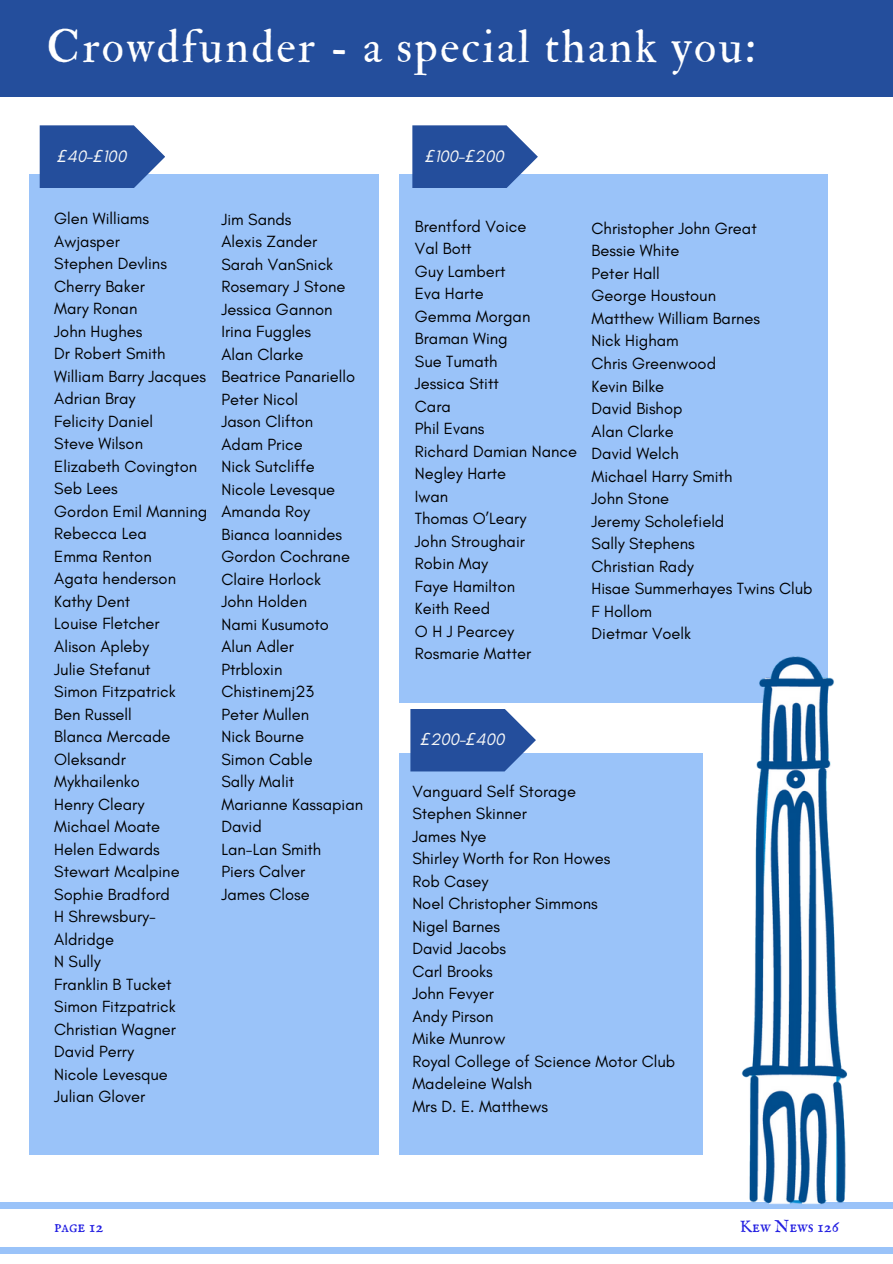
<style>
.page{position:relative;width:893px;height:1264px;background:#fff}
.page>*{position:absolute;margin:0;border:0;box-sizing:border-box;transform-origin:0 0}
.t1{font:46.05px "IM FELL Double Pica Roman";letter-spacing:.05em;color:#fff}
.t2{font:17.1px "IM FELL English SC";color:#231fe1}
.t3{font:italic 16.8px "Glacial Indifference";color:#f6f7f7}
.t4{font:16.5px/22.5px "Glacial Indifference";color:#000}
.s1{font-family:"Noto Sans"}
</style>
<div class="page">
<div style="left:0;top:1202px;width:892px;height:6px;background:#9ac3f9"></div>
<div style="left:0;top:1247px;width:892px;height:6px;background:#9ac3f9"></div>
<div style="left:0;top:0;width:892px;height:97px;background:#244e9c"></div>
<div style="left:399px;top:753px;width:303px;height:401px;background:#9ac3f9"></div>
<div style="left:577px;top:174px;width:250px;height:528px;background:#9ac3f9"></div>
<div style="left:399px;top:174px;width:192px;height:529px;background:#9ac3f9"></div>
<div style="left:29px;top:174px;width:350px;height:980px;background:#9ac3f9"></div>
<svg style="left:40px;top:125px;width:125px;height:63px;background:#3b62a8"></svg>
<svg style="left:412px;top:125px;width:126px;height:63px;background:#3c62a8"></svg>
<svg style="left:410px;top:709px;width:126px;height:62px;background:#3a61a8"></svg>
<img style="left:740px;top:645px;width:129px;height:564px">
<p class="t1" style="left:46px;top:18px;width:711px">Crowdfunder - a special thank you:</p>
<p class="t3" style="left:58px;top:146px;width:70px"><span class="s1">£</span>40-<span class="s1">£</span>100</p>
<p class="t3" style="left:425px;top:146px;width:80px"><span class="s1">£</span>100-<span class="s1">£</span>200</p>
<p class="t4" style="left:54px;top:207px;width:96px">Glen Williams</p>
<h1 class="t4" style="left:54px;top:230px;width:67px">Awjasper</h1>
<p class="t4" style="left:54px;top:252px;width:114px">Stephen Devlins</p>
<p class="t4" style="left:54px;top:275px;width:92px">Cherry Baker</p>
<p class="t4" style="left:54px;top:297px;width:85px">Mary Ronan</p>
<p class="t4" style="left:54px;top:320px;width:90px">John Hughes</p>
<p class="t4" style="left:54px;top:342px;width:113px">Dr Robert Smith</p>
<p class="t4" style="left:54px;top:365px;width:153px">William Barry Jacques</p>
<p class="t4" style="left:54px;top:387px;width:83px">Adrian Bray</p>
<p class="t4" style="left:54px;top:410px;width:100px">Felicity Daniel</p>
<p class="t4" style="left:54px;top:432px;width:90px">Steve Wilson</p>
<p class="t4" style="left:54px;top:455px;width:144px">Elizabeth Covington</p>
<p class="t4" style="left:54px;top:477px;width:65px">Seb Lees</p>
<p class="t4" style="left:54px;top:500px;width:154px">Gordon Emil Manning</p>
<p class="t4" style="left:54px;top:522px;width:94px">Rebecca Lea</p>
<p class="t4" style="left:54px;top:545px;width:99px">Emma Renton</p>
<p class="t4" style="left:54px;top:567px;width:123px">Agata henderson</p>
<p class="t4" style="left:54px;top:590px;width:78px">Kathy Dent</p>
<p class="t4" style="left:54px;top:612px;width:107px">Louise Fletcher</p>
<p class="t4" style="left:54px;top:635px;width:96px">Alison Apleby</p>
<p class="t4" style="left:54px;top:657px;width:98px">Julie Stefanut</p>
<p class="t4" style="left:54px;top:680px;width:123px">Simon Fitzpatrick</p>
<p class="t4" style="left:54px;top:702px;width:79px">Ben Russell</p>
<p class="t4" style="left:54px;top:725px;width:118px">Blanca Mercade</p>
<p class="t4" style="left:54px;top:747px;width:87px">Oleksandr<br>Mykhailenko</p>
<p class="t4" style="left:54px;top:792px;width:92px">Henry Cleary</p>
<p class="t4" style="left:54px;top:815px;width:107px">Michael Moate</p>
<p class="t4" style="left:54px;top:837px;width:107px">Helen Edwards</p>
<p class="t4" style="left:54px;top:860px;width:127px">Stewart Mcalpine</p>
<p class="t4" style="left:54px;top:882px;width:117px">Sophie Bradford</p>
<p class="t4" style="left:54px;top:905px;width:103px">H Shrewsbury-<br>Aldridge</p>
<p class="t4" style="left:54px;top:950px;width:48px">N Sully</p>
<p class="t4" style="left:54px;top:972px;width:119px">Franklin B Tucket</p>
<p class="t4" style="left:54px;top:995px;width:123px">Simon Fitzpatrick</p>
<p class="t4" style="left:54px;top:1017px;width:123px">Christian Wagner</p>
<p class="t4" style="left:54px;top:1040px;width:81px">David Perry</p>
<p class="t4" style="left:54px;top:1062px;width:115px">Nicole Levesque</p>
<p class="t4" style="left:54px;top:1085px;width:92px">Julian Glover</p>
<p class="t4" style="left:221px;top:208px;width:72px">Jim Sands</p>
<p class="t4" style="left:221px;top:230px;width:97px">Alexis Zander</p>
<p class="t4" style="left:221px;top:253px;width:113px">Sarah VanSnick</p>
<p class="t4" style="left:221px;top:275px;width:126px">Rosemary J Stone</p>
<p class="t4" style="left:221px;top:298px;width:113px">Jessica Gannon</p>
<p class="t4" style="left:221px;top:320px;width:91px">Irina Fuggles</p>
<p class="t4" style="left:221px;top:343px;width:84px">Alan Clarke</p>
<p class="t4" style="left:221px;top:365px;width:135px">Beatrice Panariello</p>
<p class="t4" style="left:221px;top:388px;width:78px">Peter Nicol</p>
<p class="t4" style="left:221px;top:410px;width:93px">Jason Clifton</p>
<p class="t4" style="left:221px;top:433px;width:83px">Adam Price</p>
<p class="t4" style="left:221px;top:455px;width:95px">Nick Sutcliffe</p>
<p class="t4" style="left:221px;top:478px;width:115px">Nicole Levesque</p>
<p class="t4" style="left:221px;top:500px;width:90px">Amanda Roy</p>
<p class="t4" style="left:221px;top:523px;width:122px">Bianca Ioannides</p>
<p class="t4" style="left:221px;top:545px;width:130px">Gordon Cochrane</p>
<p class="t4" style="left:221px;top:568px;width:101px">Claire Horlock</p>
<p class="t4" style="left:221px;top:590px;width:87px">John Holden</p>
<p class="t4" style="left:221px;top:613px;width:109px">Nami Kusumoto</p>
<p class="t4" style="left:221px;top:635px;width:74px">Alun Adler</p>
<p class="t4" style="left:221px;top:658px;width:62px">Ptrbloxin</p>
<p class="t4" style="left:221px;top:680px;width:94px">Chistinemj23</p>
<p class="t4" style="left:221px;top:703px;width:89px">Peter Mullen</p>
<p class="t4" style="left:221px;top:725px;width:84px">Nick Bourne</p>
<p class="t4" style="left:221px;top:748px;width:93px">Simon Cable</p>
<p class="t4" style="left:221px;top:770px;width:74px">Sally Malit</p>
<p class="t4" style="left:221px;top:793px;width:143px">Marianne Kassapian</p>
<p class="t4" style="left:221px;top:815px;width:42px">David</p>
<p class="t4" style="left:221px;top:838px;width:101px">Lan-Lan Smith</p>
<p class="t4" style="left:221px;top:860px;width:85px">Piers Calver</p>
<p class="t4" style="left:221px;top:883px;width:90px">James Close</p>
<p class="t4" style="left:415px;top:214px;width:113px">Brentford Voice</p>
<p class="t4" style="left:415px;top:237px;width:58px">Val Bott</p>
<p class="t4" style="left:415px;top:259px;width:92px">Guy Lambert</p>
<p class="t4" style="left:415px;top:282px;width:70px">Eva Harte</p>
<p class="t4" style="left:415px;top:304px;width:117px">Gemma Morgan</p>
<p class="t4" style="left:415px;top:327px;width:94px">Braman Wing</p>
<p class="t4" style="left:415px;top:349px;width:84px">Sue Tumath</p>
<p class="t4" style="left:415px;top:372px;width:85px">Jessica Stitt</p>
<p class="t4" style="left:415px;top:394px;width:37px">Cara</p>
<p class="t4" style="left:415px;top:417px;width:71px">Phil Evans</p>
<p class="t4" style="left:415px;top:439px;width:164px">Richard Damian Nance</p>
<p class="t4" style="left:415px;top:462px;width:93px">Negley Harte</p>
<p class="t4" style="left:415px;top:484px;width:35px">Iwan</p>
<p class="t4" style="left:415px;top:507px;width:113px">Thomas O’Leary</p>
<p class="t4" style="left:415px;top:529px;width:111px">John Stroughair</p>
<p class="t4" style="left:415px;top:552px;width:75px">Robin May</p>
<p class="t4" style="left:415px;top:574px;width:102px">Faye Hamilton</p>
<p class="t4" style="left:415px;top:597px;width:77px">Keith Reed</p>
<p class="t4" style="left:415px;top:619px;width:101px">O H J Pearcey</p>
<p class="t4" style="left:415px;top:642px;width:118px">Rosmarie Matter</p>
<p class="t4" style="left:591px;top:217px;width:167px">Christopher John Great</p>
<p class="t4" style="left:591px;top:239px;width:89px">Bessie White</p>
<p class="t4" style="left:591px;top:262px;width:70px">Peter Hall</p>
<p class="t4" style="left:591px;top:284px;width:126px">George Houstoun</p>
<p class="t4" style="left:591px;top:307px;width:170px">Matthew William Barnes</p>
<p class="t4" style="left:591px;top:329px;width:89px">Nick Higham</p>
<p class="t4" style="left:591px;top:352px;width:126px">Chris Greenwood</p>
<p class="t4" style="left:591px;top:374px;width:74px">Kevin Bilke</p>
<p class="t4" style="left:591px;top:397px;width:92px">David Bishop</p>
<p class="t4" style="left:591px;top:419px;width:84px">Alan Clarke</p>
<p class="t4" style="left:591px;top:442px;width:89px">David Welch</p>
<p class="t4" style="left:591px;top:464px;width:142px">Michael Harry Smith</p>
<p class="t4" style="left:591px;top:487px;width:79px">John Stone</p>
<p class="t4" style="left:591px;top:509px;width:134px">Jeremy Scholefield</p>
<p class="t4" style="left:591px;top:532px;width:105px">Sally Stephens</p>
<p class="t4" style="left:591px;top:554px;width:104px">Christian Rady</p>
<p class="t4" style="left:591px;top:577px;width:222px">Hisae Summerhayes Twins Club</p>
<p class="t4" style="left:591px;top:599px;width:62px">F Hollom</p>
<p class="t4" style="left:591px;top:622px;width:101px">Dietmar Voelk</p>
<p class="t3" style="left:421px;top:729px;width:85px"><span class="s1">£</span>200-<span class="s1">£</span>400</p>
<p class="t4" style="left:412px;top:779px;width:165px">Vanguard Self Storage</p>
<p class="t4" style="left:412px;top:802px;width:116px">Stephen Skinner</p>
<p class="t4" style="left:412px;top:824px;width:75px">James Nye</p>
<p class="t4" style="left:412px;top:847px;width:199px">Shirley Worth for Ron Howes</p>
<p class="t4" style="left:412px;top:869px;width:77px">Rob Casey</p>
<p class="t4" style="left:412px;top:892px;width:187px">Noel Christopher Simmons</p>
<p class="t4" style="left:412px;top:914px;width:89px">Nigel Barnes</p>
<p class="t4" style="left:412px;top:937px;width:95px">David Jacobs</p>
<p class="t4" style="left:412px;top:959px;width:82px">Carl Brooks</p>
<p class="t4" style="left:412px;top:982px;width:83px">John Fevyer</p>
<p class="t4" style="left:412px;top:1004px;width:83px">Andy Pirson</p>
<p class="t4" style="left:412px;top:1027px;width:94px">Mike Munrow</p>
<p class="t4" style="left:412px;top:1049px;width:264px">Royal College of Science Motor Club</p>
<p class="t4" style="left:412px;top:1072px;width:121px">Madeleine Walsh</p>
<p class="t4" style="left:412px;top:1094px;width:137px">Mrs D. E. Matthews</p>
<p class="t2" style="left:54px;top:1216px;width:51px">page 12</p>
<p class="t2" style="left:739px;top:1216px;width:101px">Kew News 126</p>
</div>
